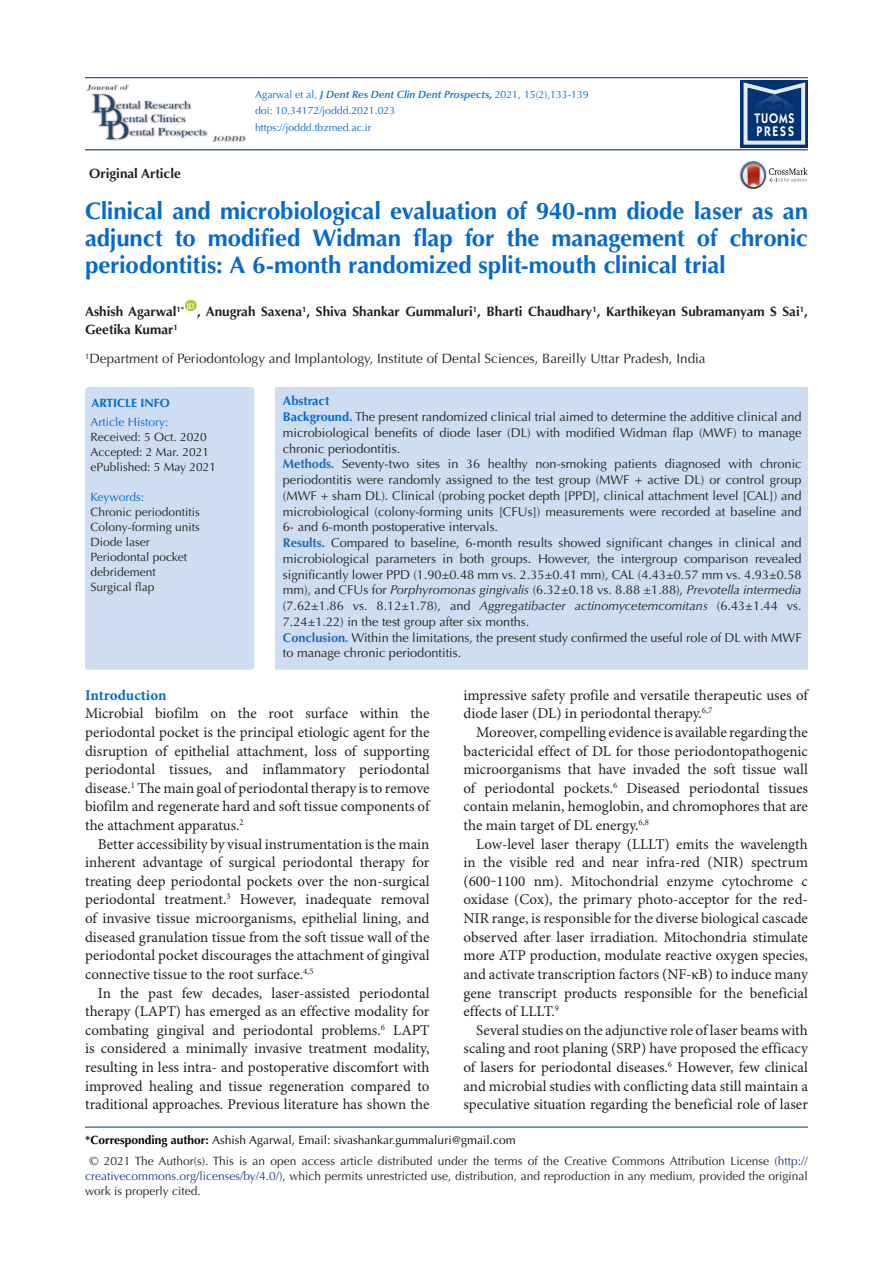
<style>
.page{position:relative;width:893px;height:1263px;background:#fff}
.page>*{position:absolute;margin:0;border:0;box-sizing:border-box;transform-origin:0 0}
.t1{font:700 24px/27px "Optima LT Std";letter-spacing:-.005em;color:#0569cd;text-align:justify}
.t2{font:15px/18.6px "Minion Pro";color:#231f20;text-align:justify}
.heading_1{font:700 15px "Minion Pro";letter-spacing:-.005em;color:#0569cd}
.t3{font:600 13.95px/12.3px "ITC Kabel Std";letter-spacing:.11em;color:#fff;scale:.85 1}
.t4{font:700 13.5px "Optima LT Std";color:#231f20}
.t5{font:13.5px "Optima LT Std";color:#231f20}
.t6{font:12.75px/15.8px "Optima LT Std";color:#231f20;text-align:justify}
.t7{font:700 12.75px "Optima LT Std";color:#0569cd}
.corresponding{font:12px/15px "Optima LT Std";color:#231f20}
.corresponding-2{font:12px "Optima LT Std";color:#040503}
.t8{font:12px "Optima LT Std";color:#0569cd}
.t9{font:700 12px "Optima LT Std";color:#0569cd}
.t10{font:10.5px "Optima LT Std";color:#0569cd}
.t11{font:7.8px "Arial";color:#fff}
.s1{font-weight:600;font-style:italic}
.s2{font-weight:700;font-style:italic}
.s3{font-weight:700;color:#0569cd}
.s4{font-weight:700;color:#266ab4}
.s5{font-weight:700;font-style:italic;color:#266ab4}
.s6{font-style:italic}
.s7{font-weight:700}
.s8{color:#253f8e}
</style>
<div class="page">
<hr style="left:85px;top:149px;width:723px;height:1px;background:#053278">
<hr style="left:85px;top:77px;width:723px;height:1px;background:#053278">
<div style="left:185px;top:300px;width:12px;height:11px;background:#a6ce39;border-radius:50%"></div>
<img style="left:739px;top:169px;width:2px;height:13px">
<svg style="left:741px;top:161px;width:67px;height:28px"></svg>
<div style="left:275px;top:387px;width:533px;height:283px;background:#cfddf2"></div>
<div style="left:85px;top:387px;width:169px;height:283px;background:#cfddf2;border-radius:3px"></div>
<div style="left:740px;top:80px;width:68px;height:68px;background:#013273"></div>
<svg style="left:743px;top:82px;width:62px;height:63px"></svg>
<img style="left:86px;top:85px;width:160px;height:57px">
<hr style="left:85px;top:1127px;width:723px;height:1px;background:#053278">
<p class="t4" style="left:89px;top:165px;width:93px">Original Article</p>
<p class="t10" style="left:255px;top:88px;width:335px">Agarwal et al, <span class="s1">J Dent Res Dent Clin Dent Prospects</span><span class="s2">,</span> 2021, 15(2),133-139</p>
<p class="t10" style="left:255px;top:105px;width:142px">doi: 10.34172/joddd.2021.023</p>
<p class="t10" style="left:255px;top:122px;width:118px">https://joddd.tbzmed.ac.ir</p>
<p class="t3" style="left:755px;top:112px;width:48px">TUOMS<br>PRESS</p>
<p class="t1" style="left:85px;top:197px;width:724px">Clinical and microbiological evaluation of 940-nm diode laser as an adjunct to modified Widman flap for the management of chronic periodontitis: A 6-month randomized split-mouth clinical trial</p>
<p class="t4" style="left:85px;top:304px;width:101px">Ashish Agarwal<sup>1*</sup></p>
<p class="t11" style="left:187px;top:300px;width:9px">ID</p>
<p class="t4" style="left:197px;top:304px;width:612px">, Anugrah Saxena<sup>1</sup>, Shiva Shankar Gummaluri<sup>1</sup>, Bharti Chaudhary<sup>1</sup>, Karthikeyan Subramanyam S Sai<sup>1</sup>,</p>
<p class="t4" style="left:85px;top:322px;width:94px">Geetika Kumar<sup>1</sup></p>
<p class="t5" style="left:85px;top:351px;width:622px"><sup>1</sup>Department of Periodontology and Implantology, Institute of Dental Sciences, Bareilly Uttar Pradesh, India</p>
<p class="t7" style="left:283px;top:394px;width:48px">Abstract</p>
<p class="t6" style="left:283px;top:409px;width:520px"><span class="s3">Background.</span> The present randomized clinical trial aimed to determine the additive clinical and microbiological benefits of diode laser (DL) with modified Widman flap (MWF) to manage chronic periodontitis.</p>
<p class="t6" style="left:283px;top:456px;width:520px"><span class="s4">Methods</span><span class="s5">.</span> Seventy-two sites in 36 healthy non-smoking patients diagnosed with chronic periodontitis were randomly assigned to the test group (MWF + active DL) or control group (MWF + sham DL). Clinical (probing pocket depth [PPD], clinical attachment level [CAL]) and microbiological (colony-forming units [CFUs]) measurements were recorded at baseline and 6- and 6-month postoperative intervals.</p>
<p class="t6" style="left:283px;top:535px;width:520px"><span class="s4">Results</span><span class="s5">.</span> Compared to baseline, 6-month results showed significant changes in clinical and microbiological parameters in both groups. However, the intergroup comparison revealed significantly lower PPD (1.90±0.48 mm vs. 2.35±0.41 mm), CAL (4.43±0.57 mm vs. 4.93±0.58 mm), and CFUs for <span class="s6">Porphyromonas gingivalis</span> (6.32±0.18 vs. 8.88 ±1.88), <span class="s6">Prevotella intermedia </span>(7.62±1.86 vs. 8.12±1.78), and <span class="s6">Aggregatibacter actinomycetemcomitans</span> (6.43±1.44 vs.<br>7.24±1.22) in the test group after six months.</p>
<p class="t6" style="left:283px;top:630px;width:520px"><span class="s4">Conclusion</span><span class="s5">.</span> Within the limitations, the present study confirmed the useful role of DL with MWF to manage chronic periodontitis.</p>
<p class="t9" style="left:91px;top:396px;width:80px">ARTICLE INFO</p>
<p class="t8" style="left:91px;top:415px;width:80px">Article History:</p>
<p class="corresponding" style="left:91px;top:430px;width:118px">Received: 5 Oct. 2020</p>
<p class="corresponding" style="left:91px;top:445px;width:120px">Accepted: 2 Mar. 2021</p>
<p class="corresponding" style="left:91px;top:460px;width:127px">ePublished: 5 May 2021</p>
<p class="t8" style="left:91px;top:490px;width:55px">Keywords:</p>
<p class="corresponding" style="left:91px;top:505px;width:111px">Chronic periodontitis</p>
<p class="corresponding" style="left:91px;top:520px;width:111px">Colony-forming units</p>
<p class="corresponding" style="left:91px;top:535px;width:61px">Diode laser</p>
<p class="corresponding" style="left:91px;top:550px;width:98px">Periodontal pocket debridement</p>
<p class="corresponding" style="left:91px;top:580px;width:66px">Surgical flap</p>
<p class="heading_1" style="left:85px;top:684px;width:83px">Introduction</p>
<p class="t2" style="left:85px;top:705px;width:346px">Microbial biofilm on the root surface within the periodontal pocket is the principal etiologic agent for the disruption of epithelial attachment, loss of supporting periodontal tissues, and inflammatory periodontal disease.<sup>1</sup> The main goal of periodontal therapy is to remove biofilm and regenerate hard and soft tissue components of the attachment apparatus.<sup>2</sup></p>
<p class="t2" style="left:85px;top:835px;width:346px;text-indent:13px">Better accessibility by visual instrumentation is the main inherent advantage of surgical periodontal therapy for treating deep periodontal pockets over the non-surgical periodontal treatment.<sup>3</sup> However, inadequate removal of invasive tissue microorganisms, epithelial lining, and diseased granulation tissue from the soft tissue wall of the periodontal pocket discourages the attachment of gingival connective tissue to the root surface.<sup>4,5</sup></p>
<p class="t2" style="left:85px;top:984px;width:346px;text-indent:13px">In the past few decades, laser-assisted periodontal therapy (LAPT) has emerged as an effective modality for combating gingival and periodontal problems.<sup>6</sup> LAPT is considered a minimally invasive treatment modality, resulting in less intra- and postoperative discomfort with improved healing and tissue regeneration compared to traditional approaches. Previous literature has shown the</p>
<p class="t2" style="left:463px;top:686px;width:346px">impressive safety profile and versatile therapeutic uses of diode laser (DL) in periodontal therapy.<sup>6,7</sup></p>
<p class="t2" style="left:463px;top:723px;width:346px;text-indent:13px">Moreover, compelling evidence is available regarding the bactericidal effect of DL for those periodontopathogenic microorganisms that have invaded the soft tissue wall of periodontal pockets.<sup>6</sup> Diseased periodontal tissues contain melanin, hemoglobin, and chromophores that are the main target of DL energy.<sup>6,8</sup></p>
<p class="t2" style="left:463px;top:835px;width:346px;text-indent:13px">Low-level laser therapy (LLLT) emits the wavelength in the visible red and near infra-red (NIR) spectrum (600‒1100 nm). Mitochondrial enzyme cytochrome c oxidase (Cox), the primary photo-acceptor for the red-NIR range, is responsible for the diverse biological cascade observed after laser irradiation. Mitochondria stimulate more ATP production, modulate reactive oxygen species, and activate transcription factors (NF-κB) to induce many gene transcript products responsible for the beneficial effects of LLLT.<sup>9</sup></p>
<p class="t2" style="left:463px;top:1021px;width:346px;text-indent:13px">Several studies on the adjunctive role of laser beams with scaling and root planing (SRP) have proposed the efficacy of lasers for periodontal diseases.<sup>6</sup> However, few clinical and microbial studies with conflicting data still maintain a speculative situation regarding the beneficial role of laser</p>
<p class="corresponding-2" style="left:85px;top:1133px;width:432px"><span class="s7">*Corresponding author:</span> Ashish Agarwal, Email: sivashankar.gummaluri@gmail.com</p>
<p class="corresponding" style="left:85px;top:1154px;width:724px;text-align:justify;text-indent:4px">© 2021 The Author(s). This is an open access article distributed under the terms of the Creative Commons Attribution License (<span class="s8">http:// creativecommons.org/licenses/by/4.0/</span>), which permits unrestricted use, distribution, and reproduction in any medium, provided the original work is properly cited.</p>
</div>
